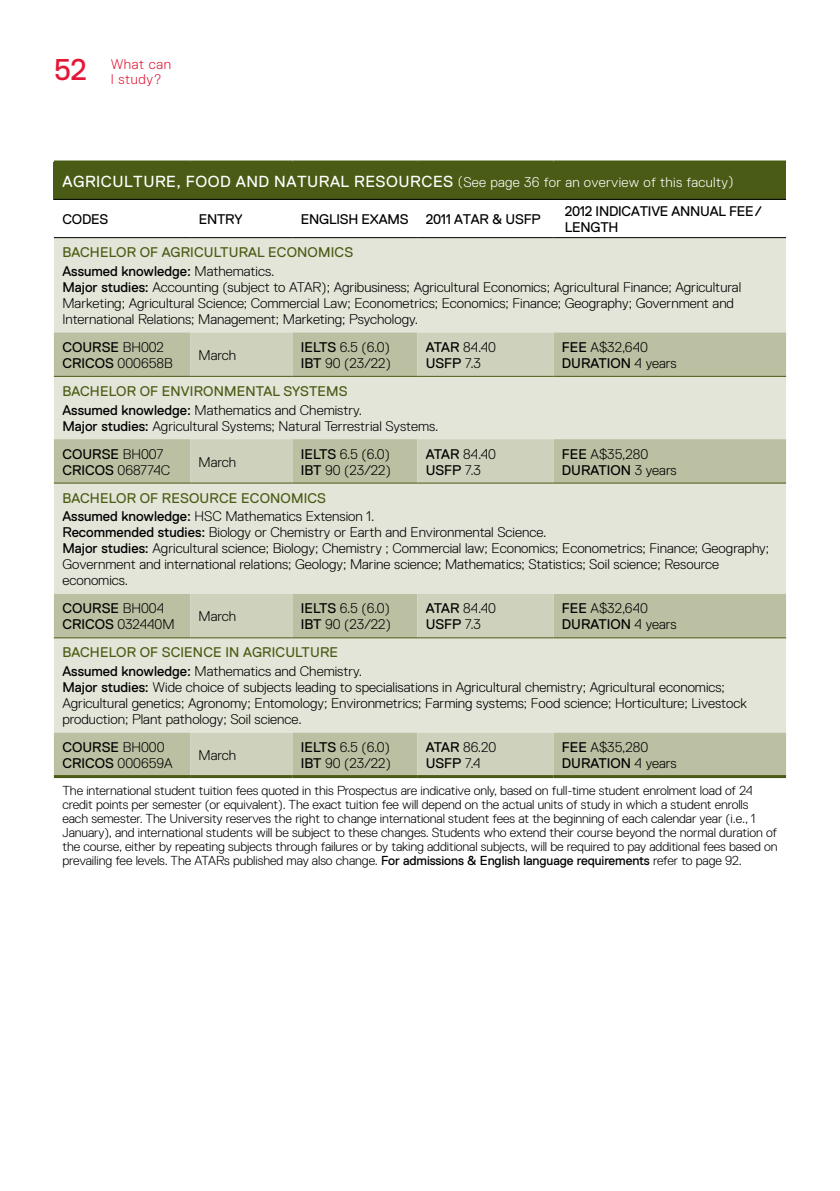
<style>
.page{position:relative;width:840px;height:1191px;background:#fff}
.page>*{position:absolute;margin:0;border:0;box-sizing:border-box;transform-origin:0 0}
.t1{font:300 14px/16px "Replica Std";color:#000}
.t2{font:14px/16px "Replica Std";letter-spacing:-.015em;color:#000}
.t3{font:14px/18.8px "Replica Std";letter-spacing:.01em;color:#495b14}
.t4{font:300 14px "Replica Std";letter-spacing:.02em;color:#fff}
.t5{font:300 14px/15px "Replica Std";letter-spacing:.04em;color:#e31837}
.t6{font:300 13px/14px "Replica Std";letter-spacing:-.01em;color:#000}
.s1{font-weight:400;font-size:30px}
.s2{font-weight:400;font-size:16px}
.s3{font-weight:400}
.s4{font-weight:300}
.s5{color:#000}
.s6{font-weight:300;color:#000}
.s7{font-weight:400;color:#495b14}
</style>
<div class="page">
<div style="left:54px;top:162px;width:731px;height:37px;background:#495b14"></div>
<div style="left:54px;top:238px;width:731px;height:94px;background:#e3e5d8"></div>
<svg style="left:54px;top:332px;width:731px;height:443px;background:#d3d6c2"></svg>
<svg style="left:190px;top:332px;width:363px;height:443px;background:#d7dac9"></svg>
<hr style="left:54px;top:237px;width:136px;height:1px;background:#000">
<hr style="left:190px;top:237px;width:102px;height:1px;background:#000">
<hr style="left:292px;top:237px;width:125px;height:1px;background:#000">
<hr style="left:417px;top:237px;width:136px;height:1px;background:#000">
<hr style="left:553px;top:237px;width:232px;height:1px;background:#000">
<hr style="left:54px;top:160px;width:136px;height:3px;background:#495b14">
<hr style="left:190px;top:160px;width:102px;height:3px;background:#495b14">
<hr style="left:292px;top:160px;width:125px;height:3px;background:#495b14">
<hr style="left:417px;top:160px;width:136px;height:3px;background:#495b14">
<hr style="left:553px;top:160px;width:232px;height:3px;background:#495b14">
<hr style="left:54px;top:199px;width:136px;height:1px;background:#000">
<hr style="left:190px;top:199px;width:102px;height:1px;background:#000">
<hr style="left:292px;top:199px;width:125px;height:1px;background:#000">
<hr style="left:417px;top:199px;width:136px;height:1px;background:#000">
<hr style="left:553px;top:199px;width:232px;height:1px;background:#000">
<hr style="left:54px;top:637px;width:136px;height:1px;background:#495b14">
<hr style="left:190px;top:637px;width:102px;height:1px;background:#495b14">
<hr style="left:292px;top:637px;width:125px;height:1px;background:#495b14">
<hr style="left:417px;top:637px;width:136px;height:1px;background:#495b14">
<hr style="left:553px;top:637px;width:232px;height:1px;background:#495b14">
<hr style="left:54px;top:482px;width:136px;height:1px;background:#495b14">
<hr style="left:190px;top:482px;width:102px;height:1px;background:#495b14">
<hr style="left:292px;top:482px;width:125px;height:1px;background:#495b14">
<hr style="left:417px;top:482px;width:136px;height:1px;background:#495b14">
<hr style="left:553px;top:482px;width:232px;height:1px;background:#495b14">
<hr style="left:54px;top:376px;width:136px;height:1px;background:#495b14">
<hr style="left:190px;top:376px;width:102px;height:1px;background:#495b14">
<hr style="left:292px;top:376px;width:125px;height:1px;background:#495b14">
<hr style="left:417px;top:376px;width:136px;height:1px;background:#495b14">
<hr style="left:553px;top:376px;width:232px;height:1px;background:#495b14">
<hr style="left:54px;top:775px;width:136px;height:3px;background:#495b14">
<hr style="left:292px;top:775px;width:125px;height:3px;background:#495b14">
<hr style="left:553px;top:775px;width:232px;height:3px;background:#495b14">
<hr style="left:190px;top:775px;width:102px;height:3px;background:#495b14">
<hr style="left:417px;top:775px;width:136px;height:3px;background:#495b14">
<p class="t5" style="left:111px;top:57px;width:62px;text-indent:-57px"><span class="s1">52</span> What can<br>I study?</p>
<p class="t4" style="left:62px;top:174px;width:672px"><span class="s2">AGRI CULTURE, FOO D AND NATURAL RESO URCES</span> (See page 36 for an overview of this faculty)</p>
<p class="t2" style="left:62px;top:211px;width:29px">CODES</p>
<p class="t2" style="left:199px;top:211px;width:10px">ENTR</p>
<p class="t2" style="left:234px;top:211px;width:10px">Y</p>
<p class="t2" style="left:301px;top:211px;width:44px">ENGLISH</p>
<p class="t2" style="left:361px;top:211px;width:37px">EXAMS</p>
<p class="t2" style="left:425px;top:211px;width:38px">2011 ATAR</p>
<p class="t2" style="left:491px;top:211px;width:49px">&amp; USFP</p>
<p class="t2" style="left:564px;top:203px;width:199px">2012 I NDICATIVE ANNUAL FEE/<br>LENGT</p>
<p class="t2" style="left:608px;top:219px;width:11px">H</p>
<p class="t3" style="left:62px;top:243px;width:255px">BACH ELOR OF AGRICULTURAL ECONOMI</p>
<p class="t3" style="left:334px;top:243px;width:18px">CS</p>
<p class="t1" style="left:62px;top:263px;width:680px"><span class="s3">ASSUMED KNOWLEDGE:</span> Mathematics.<br><span class="s3">MAJOR STUDIES:</span> Accounting (subject to ATAR); Agribusiness; Agricultural Economics; Agricultural Finance; Agricultural Marketing; Agricultural Science; Commercial Law; Econometrics; Economics; Finance; Geography; Government and International Relations; Management; Marketing; Psychology.</p>
<p class="t2" style="left:62px;top:339px;width:112px">COURSE <span class="s4">BH002<br></span>CR ICOS <span class="s4">000658B</span></p>
<p class="t1" style="left:198px;top:347px;width:39px">March</p>
<p class="t1" style="left:300px;top:339px;width:92px"><span class="s3">IELTS</span> 6.5 (6.0)<br><span class="s3">IBT</span> 90 (23/22)</p>
<p class="t2" style="left:425px;top:339px;width:10px">ATAR</p>
<p class="t1" style="left:425px;top:339px;width:72px;text-indent:37px">84.40<br><span class="s3">USFP</span> 7.3</p>
<p class="t2" style="left:561px;top:339px;width:87px">FEE <span class="s4">A$32,640<br></span>DURAT</p>
<p class="t1" style="left:606px;top:355px;width:71px"><span class="s3">ION</span> 4 years</p>
<p class="t3" style="left:62px;top:382px;width:301px">BACH ELOR OF ENVI RONM ENTAL SYSTEMS<br><span class="s5">ASSUMED KNOWLEDGE:</span> <span class="s6">Mathematics and Chemistry.</span></p>
<p class="t1" style="left:62px;top:412px;width:377px;line-height:28px"><span class="s3">MAJOR STUDIES:</span> Agricultural Systems; Natural Terrestrial Systems.<br><span class="s3">COURSE</span> BH007</p>
<p class="t1" style="left:62px;top:462px;width:109px"><span class="s3">CR ICOS</span> 068774C</p>
<p class="t1" style="left:425px;top:446px;width:72px;text-indent:37px">84.40<br><span class="s3">USFP</span> 7.3</p>
<p class="t2" style="left:561px;top:446px;width:88px">FEE <span class="s4">A$35,280<br></span>DURAT</p>
<p class="t1" style="left:198px;top:454px;width:39px">March</p>
<p class="t1" style="left:300px;top:446px;width:92px"><span class="s3">IELTS</span> 6.5 (6.0)<br><span class="s3">IBT</span> 90 (23/22)</p>
<p class="t2" style="left:425px;top:446px;width:10px">ATAR</p>
<p class="t1" style="left:606px;top:462px;width:71px"><span class="s3">ION</span> 3 years</p>
<p class="t1" style="left:62px;top:488px;width:313px;line-height:18.8px;text-indent:245px"><span class="s7">CS<br></span><span class="s3">ASSUMED KNOWLEDGE:</span> HSC Mathematics Extension 1.</p>
<p class="t1" style="left:62px;top:524px;width:708px"><span class="s3">RECOMMENDED STUDIES:</span> Biology or Chemistry or Earth and Environmental Science.<br><span class="s3">MAJOR STUDIES:</span> Agricultural science; Biology; Chemistry ; Commercial law; Economics; Econometrics; Finance; Geography; Government and international relations; Geology; Marine science; Mathematics; Statistics; Soil science; Resource economics.</p>
<p class="t2" style="left:62px;top:600px;width:114px">COURSE <span class="s4">BH004<br></span>CR ICOS <span class="s4">032440M</span></p>
<p class="t1" style="left:198px;top:608px;width:39px">March</p>
<p class="t1" style="left:300px;top:600px;width:92px"><span class="s3">IELTS</span> 6.5 (6.0)<br><span class="s3">IBT</span> 90 (23/22)</p>
<p class="t2" style="left:425px;top:600px;width:10px">ATAR</p>
<p class="t3" style="left:62px;top:488px;width:228px">BACH ELOR OF RESOURCE ECONOMI</p>
<p class="t1" style="left:425px;top:600px;width:72px;text-indent:37px">84.40<br><span class="s3">USFP</span> 7.3</p>
<p class="t2" style="left:561px;top:600px;width:87px">FEE <span class="s4">A$32,640<br></span>DURAT</p>
<p class="t1" style="left:606px;top:616px;width:71px"><span class="s3">ION</span> 4 years</p>
<p class="t3" style="left:62px;top:643px;width:301px">BACH ELOR OF SCI ENCE I N AGRICULTURE<br><span class="s5">ASSUMED KNOWLEDGE:</span> <span class="s6">Mathematics and Chemistry.</span></p>
<p class="t1" style="left:62px;top:679px;width:685px"><span class="s3">MAJOR STUDIES:</span> Wide choice of subjects leading to specialisations in Agricultural chemistry; Agricultural economics;<br>Agricultural genetics; Agronomy; Entomology; Environmetrics; Farming systems; Food science; Horticulture; Livestock production; Plant pathology; Soil science.</p>
<p class="t2" style="left:62px;top:739px;width:112px">COURSE <span class="s4">BH000<br></span>CR ICOS <span class="s4">000659A</span></p>
<p class="t1" style="left:198px;top:747px;width:39px">March</p>
<p class="t1" style="left:300px;top:739px;width:92px"><span class="s3">IELTS</span> 6.5 (6.0)<br><span class="s3">IBT</span> 90 (23/22)</p>
<p class="t2" style="left:425px;top:739px;width:10px">ATAR</p>
<p class="t1" style="left:425px;top:739px;width:72px;text-indent:37px">86.20<br><span class="s3">USFP</span> 7.4</p>
<p class="t2" style="left:561px;top:739px;width:88px">FEE <span class="s4">A$35,280<br></span>DURAT</p>
<p class="t1" style="left:606px;top:755px;width:71px"><span class="s3">ION</span> 4 years</p>
<p class="t6" style="left:62px;top:784px;width:716px">The international student tuition fees quoted in this Prospectus are indicative only, based on full-time student enrolment load of 24 credit points per semester (or equivalent). The exact tuition fee will depend on the actual units of study in which a student enrolls each semester. The University reserves the right to change international student fees at the beginning of each calendar year (i.e., 1<br>January), and international students will be subject to these changes. Students who extend their course beyond the normal duration of the course, either by repeating subjects through failures or by taking additional subjects, will be required to pay additional fees based on prevailing fee levels. The ATARs published may also change. <span class="s3">FOR ADMISSIONS &amp; ENGLISH LANGUAGE REQUIREMENTS</span> refer to page 92.</p>
</div>
